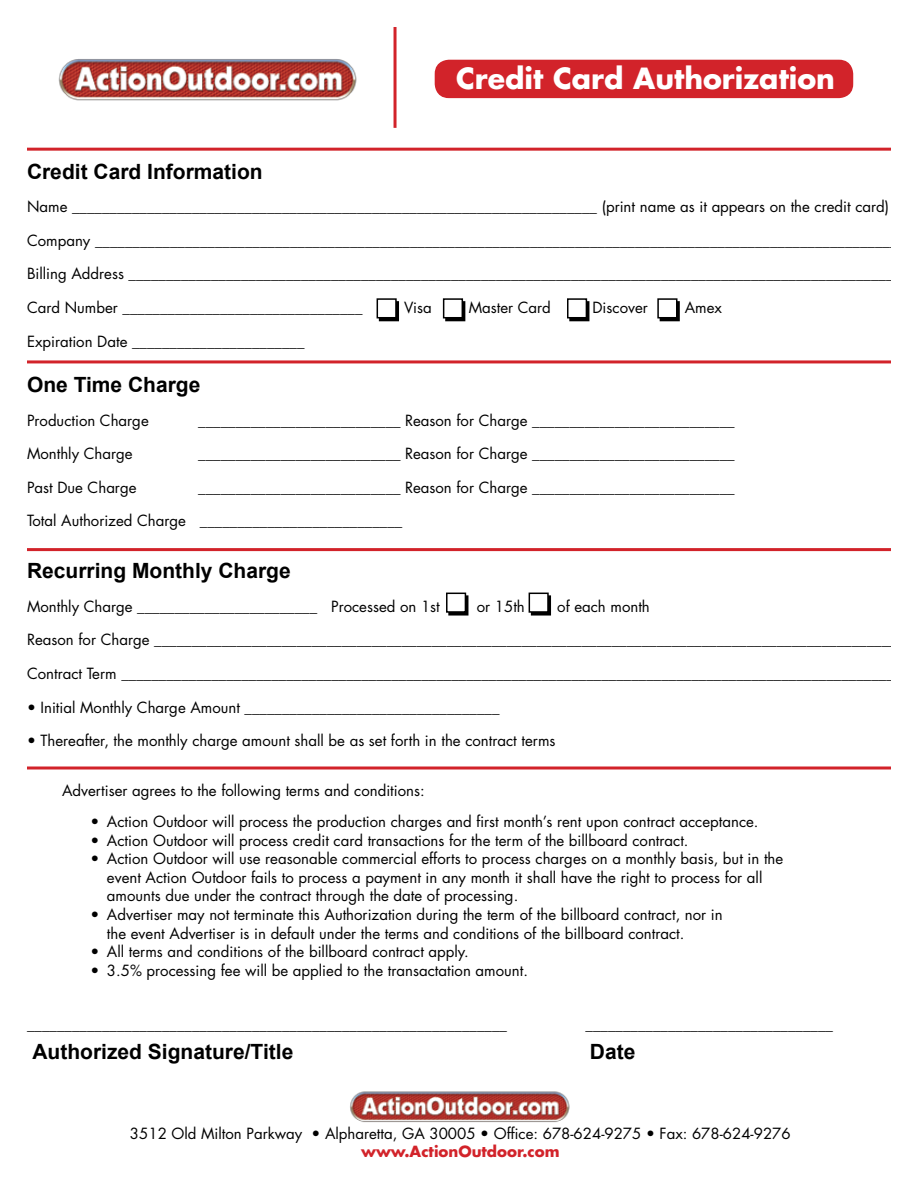
<style>
.page{position:relative;width:918px;height:1188px;background:#fff}
.page>*{position:absolute;margin:0;border:0;box-sizing:border-box;transform-origin:0 0}
.t1{font:700 28.35px "Futura";color:#fff}
.t2{font:700 21px "Arial";color:#000}
.t3{font:15px/18.6px "Futura";color:#000}
.t4{font:700 15px "Futura";color:#d2232a}
</style>
<div class="page">
<img style="left:350px;top:1091px;width:220px;height:32px">
<hr style="left:27px;top:148px;width:864px;height:3px;background:#d2232a">
<hr style="left:27px;top:360px;width:864px;height:3px;background:#d2232a">
<hr style="left:27px;top:548px;width:864px;height:3px;background:#d2232a">
<svg style="left:27px;top:766px;width:864px;height:4px;background:#dd595f"></svg>
<hr style="left:394px;top:27px;width:3px;height:101px;background:#d2232a">
<img style="left:58px;top:59px;width:299px;height:42px">
<div style="left:435px;top:60px;width:418px;height:38px;background:#d2232a;border-radius:14px"></div>
<div style="left:379px;top:301px;width:20px;height:20px;border:2px solid #000"></div>
<div style="left:377px;top:299px;width:19px;height:19px;background:#fff"></div>
<div style="left:377px;top:298px;width:20px;height:20px;border:2px solid #000"></div>
<div style="left:445px;top:301px;width:20px;height:20px;border:2px solid #000"></div>
<div style="left:444px;top:299px;width:18px;height:19px;background:#fff"></div>
<div style="left:443px;top:298px;width:20px;height:20px;border:2px solid #000"></div>
<div style="left:569px;top:301px;width:20px;height:20px;border:2px solid #000"></div>
<div style="left:568px;top:299px;width:18px;height:19px;background:#fff"></div>
<div style="left:567px;top:298px;width:20px;height:20px;border:2px solid #000"></div>
<div style="left:448px;top:595px;width:20px;height:21px;border:2px solid #000"></div>
<div style="left:447px;top:593px;width:18px;height:19px;background:#fff"></div>
<div style="left:446px;top:593px;width:20px;height:20px;border:2px solid #000"></div>
<div style="left:531px;top:595px;width:20px;height:21px;border:2px solid #000"></div>
<div style="left:529px;top:593px;width:19px;height:19px;background:#fff"></div>
<div style="left:529px;top:593px;width:20px;height:20px;border:2px solid #000"></div>
<div style="left:660px;top:301px;width:20px;height:20px;border:2px solid #000"></div>
<div style="left:658px;top:299px;width:19px;height:19px;background:#fff"></div>
<div style="left:657px;top:298px;width:21px;height:20px;border:2px solid #000"></div>
<h1 class="t1" style="left:456px;top:59px;width:380px">Credit Card Authorization</h1>
<h2 class="t2" style="left:27px;top:159px;width:237px">Credit Card Information</h2>
<p class="t3" style="left:27px;top:198px;width:864px">Name ______________________________________________________________________ (print name as it appears on the credit card)</p>
<p class="t3" style="left:27px;top:231px;width:872px">Company ___________________________________________________________________________________________________________</p>
<p class="t3" style="left:27px;top:265px;width:876px">Billing Address _______________________________________________________________________________________________________</p>
<p class="t3" style="left:27px;top:298px;width:337px">Card Number ________________________________</p>
<p class="t3" style="left:404px;top:298px;width:29px">Visa</p>
<p class="t3" style="left:469px;top:298px;width:84px">Master Card</p>
<p class="t3" style="left:592px;top:298px;width:57px">Discover</p>
<p class="t3" style="left:685px;top:298px;width:39px">Amex</p>
<p class="t3" style="left:27px;top:332px;width:279px">Expiration Date _______________________</p>
<h2 class="t2" style="left:27px;top:373px;width:175px">One Time Charge</h2>
<p class="t3" style="left:27px;top:411px;width:123px">Production Charge</p>
<p class="t3" style="left:198px;top:411px;width:538px">___________________________ Reason for Charge ___________________________</p>
<p class="t3" style="left:27px;top:444px;width:107px">Monthly Charge</p>
<p class="t3" style="left:198px;top:444px;width:538px">___________________________ Reason for Charge ___________________________</p>
<p class="t3" style="left:27px;top:478px;width:111px">Past Due Charge</p>
<p class="t3" style="left:198px;top:478px;width:538px">___________________________ Reason for Charge ___________________________</p>
<p class="t3" style="left:27px;top:512px;width:377px">Total Authorized Charge ___________________________</p>
<h2 class="t2" style="left:27px;top:559px;width:265px">Recurring Monthly Charge</h2>
<p class="t3" style="left:27px;top:597px;width:414px">Monthly Charge ________________________ Processed on 1st</p>
<p class="t3" style="left:477px;top:597px;width:50px">or 15th</p>
<p class="t3" style="left:557px;top:597px;width:94px">of each month</p>
<p class="t3" style="left:27px;top:631px;width:871px">Reason for Charge ___________________________________________________________________________________________________</p>
<p class="t3" style="left:27px;top:664px;width:868px">Contract Term _______________________________________________________________________________________________________</p>
<p class="t3" style="left:27px;top:698px;width:474px">• Initial Monthly Charge Amount __________________________________</p>
<p class="t3" style="left:27px;top:732px;width:530px">• Thereafter, the monthly charge amount shall be as set forth in the contract terms</p>
<p class="t3" style="left:62px;top:781px;width:364px">Advertiser agrees to the following terms and conditions:</p>
<p class="t3" style="left:90px;top:812px;width:670px">• Action Outdoor will process the production charges and first month’s rent upon contract acceptance.</p>
<p class="t3" style="left:90px;top:831px;width:600px">• Action Outdoor will process credit card transactions for the term of the billboard contract.</p>
<p class="t3" style="left:107px;top:850px;width:678px;text-indent:-16px">• Action Outdoor will use reasonable commercial efforts to process charges on a monthly basis, but in the event Action Outdoor fails to process a payment in any month it shall have the right to process for all amounts due under the contract through the date of processing.</p>
<p class="t3" style="left:107px;top:905px;width:617px;text-indent:-16px">• Advertiser may not terminate this Authorization during the term of the billboard contract, nor in the event Advertiser is in default under the terms and conditions of the billboard contract.</p>
<p class="t3" style="left:90px;top:943px;width:380px">• All terms and conditions of the billboard contract apply.</p>
<p class="t3" style="left:90px;top:961px;width:439px">• 3.5% processing fee will be applied to the transactation amount.</p>
<p class="t3" style="left:27px;top:1015px;width:481px">________________________________________________________________</p>
<p class="t3" style="left:586px;top:1015px;width:249px">_________________________________</p>
<h2 class="t2" style="left:32px;top:1040px;width:262px">Authorized Signature/Title</h2>
<h2 class="t2" style="left:590px;top:1040px;width:47px">Date</h2>
<p class="t3" style="left:130px;top:1124px;width:662px">3512 Old Milton Parkway • Alpharetta, GA 30005 • Office: 678-624-9275 • Fax: 678-624-9276</p>
<p class="t4" style="left:361px;top:1141px;width:200px">www.ActionOutdoor.com</p>
</div>
